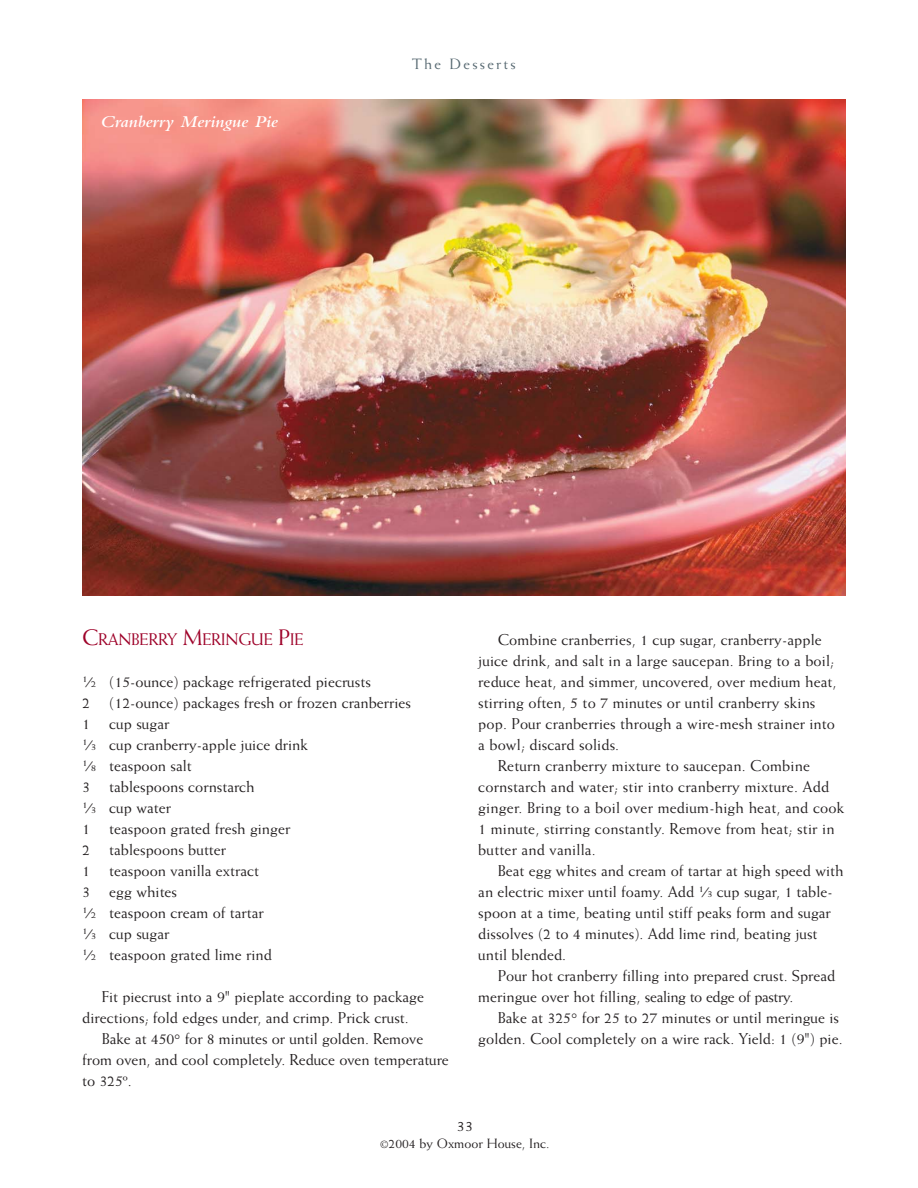
<style>
.page{position:relative;width:918px;height:1188px;background:#fff}
.page>*{position:absolute;margin:0;border:0;box-sizing:border-box;transform-origin:0 0}
.t1{font:17.25px "Bembo Semibold Italic Os F";color:#fff;scale:1.1 1}
.t2{font:16.8px "Weiss";letter-spacing:-.02em;color:#9e0229}
.t3{font:15.75px/21px "Weiss";color:#231f20}
.t4{font:15px "Weiss";letter-spacing:.15em;color:#54666f}
.t5{font:15px "Weiss";color:#231f20;scale:1.1 1}
.t6{font:13.5px "Weiss";color:#231f20}
.s1{font-size:22.5px}
.s2{font-size:9.45px}
.s3{font-size:10.5px}
</style>
<div class="page">
<img style="left:82px;top:100px;width:764px;height:496px">
<p class="t1" style="left:100px;top:116px;width:163px">Cranberry Meringue Pie</p>
<p class="t4" style="left:412px;top:58px;width:105px">The Desserts</p>
<p class="t2" style="left:82px;top:633px;width:223px"><span class="s1">C</span>RANBERRY <span class="s1">M</span>ERINGUE <span class="s1">P</span>IE</p>
<p class="t3" style="left:82px;top:672px;width:330px"><sup>1</sup>⁄<span class="s2">2</span> (15-ounce) package refrigerated piecrusts<br>2 (12-ounce) packages fresh or frozen cranberries<br>1 cup sugar<br><sup>1</sup>⁄<span class="s2">3</span> cup cranberry-apple juice drink<br><sup>1</sup>⁄<span class="s2">8</span> teaspoon salt<br>3 tablespoons cornstarch<br><sup>1</sup>⁄<span class="s2">3</span> cup water<br>1 teaspoon grated fresh ginger<br>2 tablespoons butter<br>1 teaspoon vanilla extract<br>3 egg whites<br><sup>1</sup>⁄<span class="s2">2</span> teaspoon cream of tartar<br><sup>1</sup>⁄<span class="s2">3</span> cup sugar<br><sup>1</sup>⁄<span class="s2">2</span> teaspoon grated lime rind</p>
<p class="t3" style="left:102px;top:987px;width:324px">Fit piecrust into a 9" pieplate according to package</p>
<p class="t3" style="left:82px;top:1008px;width:328px">directions; fold edges under, and crimp. Prick crust.</p>
<p class="t3" style="left:102px;top:1029px;width:323px">Bake at 450° for 8 minutes or until golden. Remove</p>
<p class="t3" style="left:82px;top:1050px;width:368px">from oven, and cool completely. Reduce oven temperature</p>
<p class="t3" style="left:82px;top:1071px;width:51px">to 325º.</p>
<p class="t3" style="left:498px;top:630px;width:326px">Combine cranberries, 1 cup sugar, cranberry-apple</p>
<p class="t3" style="left:478px;top:651px;width:357px">juice drink, and salt in a large saucepan. Bring to a boil;</p>
<p class="t3" style="left:478px;top:672px;width:360px">reduce heat, and simmer, uncovered, over medium heat,</p>
<p class="t3" style="left:478px;top:693px;width:339px">stirring often, 5 to 7 minutes or until cranberry skins</p>
<p class="t3" style="left:478px;top:714px;width:358px">pop. Pour cranberries through a wire-mesh strainer into</p>
<p class="t3" style="left:478px;top:735px;width:142px">a bowl; discard solids.</p>
<p class="t3" style="left:498px;top:756px;width:314px">Return cranberry mixture to saucepan. Combine</p>
<p class="t3" style="left:478px;top:777px;width:353px">cornstarch and water; stir into cranberry mixture. Add</p>
<p class="t3" style="left:478px;top:798px;width:368px">ginger. Bring to a boil over medium-high heat, and cook</p>
<p class="t3" style="left:478px;top:819px;width:358px">1 minute, stirring constantly. Remove from heat; stir in</p>
<p class="t3" style="left:478px;top:840px;width:119px">butter and vanilla.</p>
<p class="t3" style="left:498px;top:861px;width:347px">Beat egg whites and cream of tartar at high speed with</p>
<p class="t3" style="left:478px;top:882px;width:356px">an electric mixer until foamy. Add <sup>1</sup>⁄<span class="s2">3</span> cup sugar, 1 table-</p>
<p class="t3" style="left:478px;top:903px;width:354px">spoon at a time, beating until stiff peaks form and sugar</p>
<p class="t3" style="left:478px;top:924px;width:341px">dissolves (2 to 4 minutes). Add lime rind, beating just</p>
<p class="t3" style="left:478px;top:945px;width:89px">until blended.</p>
<p class="t3" style="left:498px;top:966px;width:339px">Pour hot cranberry filling into prepared crust. Spread</p>
<p class="t3" style="left:478px;top:987px;width:317px">meringue over hot filling, sealing to edge of pastry.</p>
<p class="t3" style="left:498px;top:1008px;width:343px">Bake at 325° for 25 to 27 minutes or until meringue is</p>
<p class="t3" style="left:478px;top:1029px;width:366px">golden. Cool completely on a wire rack. Yield: 1 (9") pie.</p>
<p class="t5" style="left:457px;top:1120px;width:16px">33</p>
<p class="t6" style="left:380px;top:1138px;width:171px"><span class="s3">©</span>2004 by Oxmoor House, Inc.</p>
</div>
